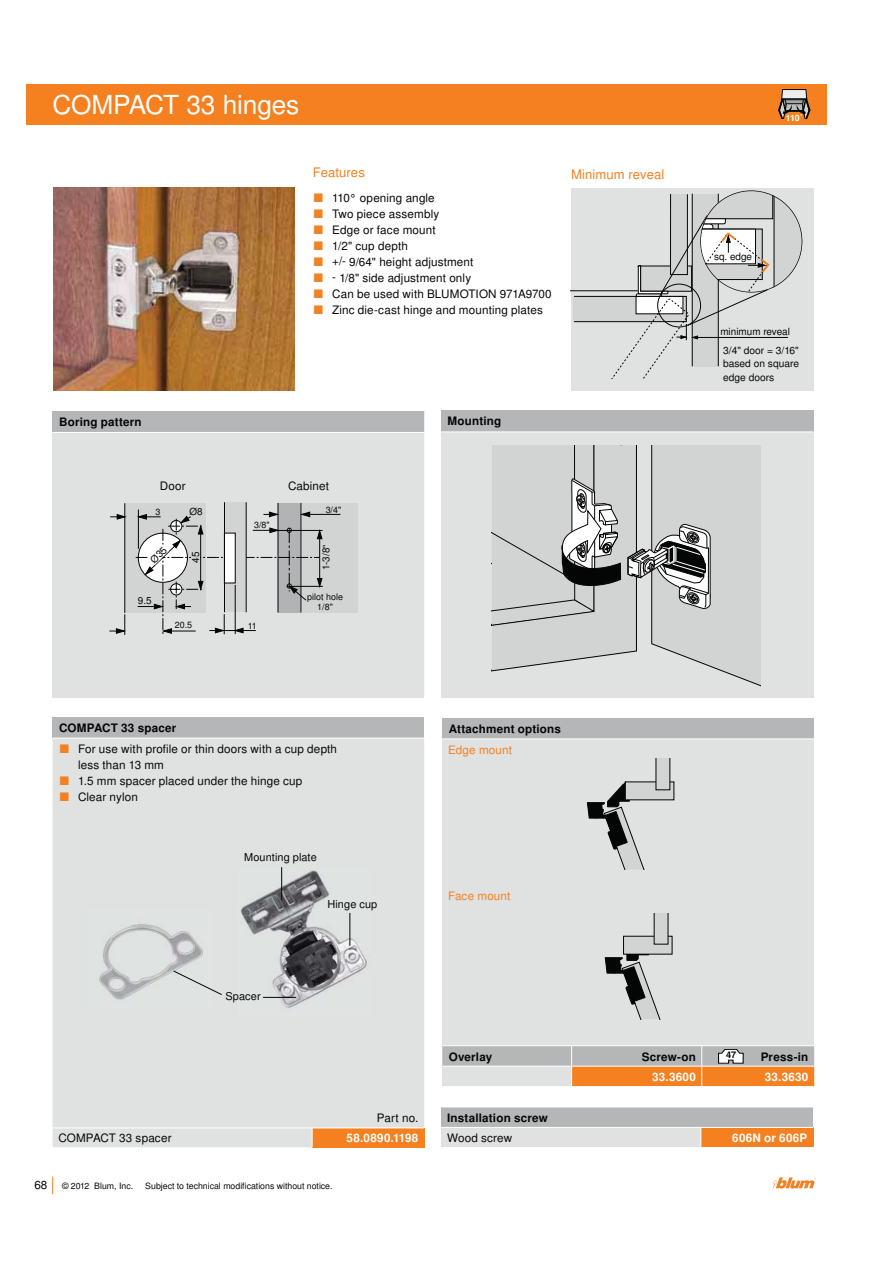
<style>
.page{position:relative;width:893px;height:1263px;background:#fff}
.page>*{position:absolute;margin:0;border:0;box-sizing:border-box;transform-origin:0 0}
.t1{font:26.25px "Nimbus Sans OT";letter-spacing:-.01em;color:#fff}
.t2{font:13.05px "Nimbus Sans OT";letter-spacing:.005em;color:#f48020}
.t3{font:11.7px/16px "Nimbus Sans OT";letter-spacing:.015em;color:#030806}
.t4{font:700 11.7px "Nimbus Sans OT";letter-spacing:.015em;color:#030806}
.t5{font:700 11.7px "Nimbus Sans OT";letter-spacing:.025em;color:#fff}
.t6{font:11.7px "Nimbus Sans OT";letter-spacing:.015em;color:#f48020}
.t7{font:10.95px "Nimbus Sans OT";letter-spacing:.01em;color:#030806}
.t8{font:10.2px/13px "Nimbus Sans OT";color:#030806;text-align:justify}
.t9{font:9.9px "Nimbus Sans OT";color:#030806}
.t10{font:9.9px "Nimbus Sans OT";color:#040505}
.t11{font:700 9.15px "Nimbus Sans OT";color:#030806}
.t12{font:8.85px/9.9px "Nimbus Sans OT";color:#030806;text-align:center}
.t13{font:8.7px "Nimbus Sans OT";color:#030806}
.t14{font:700 8.7px "Nimbus Sans OT";color:#fff}
.s1{color:#f48020}
.s2{font-size:8.85px}
</style>
<div class="page">
<svg style="left:773px;top:1177px;width:43px;height:12px"></svg>
<svg style="left:52px;top:1177px;width:1px;height:17px"></svg>
<div style="left:53px;top:718px;width:371px;height:20px;background:#b4b6b8"></div>
<div style="left:53px;top:739px;width:371px;height:408px;background:#e0e1e1"></div>
<div style="left:312px;top:1128px;width:112px;height:19px;background:#f48020"></div>
<svg style="left:312px;top:1129px;width:1px;height:18px"></svg>
<hr style="left:53px;top:1128px;width:371px;height:1px;background:#fff">
<img style="left:237px;top:866px;width:134px;height:151px">
<div style="left:27px;top:84px;width:800px;height:40px;background:#f48020"></div>
<div style="left:442px;top:718px;width:372px;height:21px;background:#b4b6b8"></div>
<div style="left:442px;top:739px;width:372px;height:307px;background:#e0e1e1"></div>
<hr style="left:442px;top:739px;width:130px;height:1px;background:#fff">
<hr style="left:572px;top:739px;width:242px;height:1px;background:#fff">
<hr style="left:442px;top:1045px;width:130px;height:1px;background:#fff">
<hr style="left:572px;top:1045px;width:242px;height:1px;background:#fff">
<div style="left:571px;top:188px;width:243px;height:203px;background:#e0e1e1"></div>
<div style="left:53px;top:411px;width:372px;height:21px;background:#b4b6b8"></div>
<div style="left:53px;top:432px;width:372px;height:266px;background:#e0e1e1"></div>
<hr style="left:53px;top:432px;width:372px;height:1px;background:#fff">
<svg style="left:424px;top:411px;width:1px;height:21px"></svg>
<hr style="left:424px;top:433px;width:1px;height:265px;background:#fff">
<div style="left:441px;top:411px;width:372px;height:21px;background:#b4b6b8"></div>
<div style="left:441px;top:432px;width:372px;height:266px;background:#e0e1e1"></div>
<hr style="left:441px;top:432px;width:372px;height:1px;background:#fff">
<svg style="left:442px;top:1046px;width:372px;height:41px;background:#d3b094"></svg>
<img style="left:53px;top:187px;width:241px;height:203px">
<div style="left:573px;top:296px;width:113px;height:26px;background:#d2d3d3"></div>
<div style="left:574px;top:296px;width:113px;height:26px;border:1px solid #040505"></div>
<hr style="left:570px;top:290px;width:68px;height:1px;background:#040505">
<hr style="left:693px;top:337px;width:95px;height:1px;background:#040505">
<svg style="left:774px;top:195px;width:28px;height:93px;fill:#d2d3d3"></svg>
<hr style="left:773px;top:190px;width:1px;height:103px;background:#040505">
<svg style="left:609px;top:190px;width:164px;height:189px"></svg>
<svg style="left:492px;top:445px;width:268px;height:241px"></svg>
<img style="left:87px;top:909px;width:126px;height:99px">
<hr style="left:281px;top:867px;width:1px;height:33px;background:#040505">
<hr style="left:349px;top:913px;width:1px;height:33px;background:#040505">
<hr style="left:263px;top:997px;width:33px;height:1px;background:#040505">
<svg style="left:670px;top:784px;width:2px;height:14px"></svg>
<svg style="left:587px;top:758px;width:83px;height:112px"></svg>
<div style="left:623px;top:936px;width:49px;height:18px;background:#d2d3d3"></div>
<div style="left:623px;top:936px;width:49px;height:18px;border:1px solid #040505"></div>
<svg style="left:654px;top:914px;width:14px;height:30px"></svg>
<svg style="left:605px;top:954px;width:68px;height:65px"></svg>
<svg style="left:778px;top:89px;width:32px;height:30px"></svg>
<div style="left:278px;top:503px;width:22px;height:110px;background:#b1b3b5"></div>
<div style="left:125px;top:503px;width:80px;height:110px;background:#d2d3d3"></div>
<svg style="left:110px;top:514px;width:16px;height:5px"></svg>
<hr style="left:124px;top:503px;width:1px;height:110px;background:#040505">
<hr style="left:138px;top:510px;width:1px;height:39px;background:#040505">
<div style="left:301px;top:503px;width:57px;height:109px;background:#d2d3d3"></div>
<hr style="left:277px;top:503px;width:1px;height:110px;background:#040505">
<hr style="left:300px;top:503px;width:1px;height:110px;background:#040505">
<hr style="left:302px;top:514px;width:38px;height:1px;background:#040505">
<svg style="left:109px;top:614px;width:17px;height:21px"></svg>
<hr style="left:273px;top:530px;width:50px;height:1px;background:#040505">
<hr style="left:287px;top:586px;width:36px;height:1px;background:#040505">
<div style="left:224px;top:502px;width:22px;height:110px;background:#d2d3d3"></div>
<hr style="left:246px;top:502px;width:1px;height:110px;background:#040505">
<hr style="left:224px;top:502px;width:1px;height:110px;background:#040505">
<div style="left:441px;top:1107px;width:372px;height:20px;background:#b4b6b8"></div>
<div style="left:441px;top:1127px;width:260px;height:20px;background:#e0e1e1"></div>
<div style="left:701px;top:1127px;width:112px;height:20px;background:#f48020"></div>
<hr style="left:441px;top:1127px;width:260px;height:1px;background:#fff">
<hr style="left:701px;top:1127px;width:112px;height:1px;background:#fff">
<svg style="left:700px;top:1128px;width:1px;height:19px"></svg>
<hr style="left:441px;top:1107px;width:260px;height:1px;background:#fff">
<hr style="left:701px;top:1107px;width:112px;height:1px;background:#fff">
<svg style="left:173px;top:970px;width:50px;height:26px"></svg>
<svg style="left:136px;top:512px;width:186px;height:123px"></svg>
<h1 class="t1" style="left:53px;top:94px;width:248px">COMPACT 33 hinges</h1>
<p class="t2" style="left:313px;top:168px;width:54px">Features</p>
<p class="t2" style="left:571px;top:169px;width:95px">Minimum reveal</p>
<p class="t3" style="left:313px;top:191px;width:124px"><span class="s1">■</span> 110° opening angle</p>
<p class="t3" style="left:313px;top:207px;width:128px"><span class="s1">■</span> Two piece assembly</p>
<p class="t3" style="left:313px;top:223px;width:125px"><span class="s1">■</span> Edge or face mount</p>
<p class="t3" style="left:313px;top:239px;width:97px"><span class="s1">■</span> 1/2" cup depth</p>
<p class="t3" style="left:313px;top:255px;width:162px"><span class="s1">■</span> +/- 9/64" height adjustment</p>
<p class="t3" style="left:313px;top:271px;width:160px"><span class="s1">■</span> - 1/8" side adjustment only</p>
<p class="t3" style="left:313px;top:287px;width:241px"><span class="s1">■</span> Can be used with BLUMOTION 971A9700</p>
<p class="t3" style="left:313px;top:303px;width:232px"><span class="s1">■</span> Zinc die-cast hinge and mounting plates</p>
<p class="t4" style="left:59px;top:417px;width:84px">Boring pattern</p>
<p class="t4" style="left:448px;top:416px;width:55px">Mounting</p>
<p class="t3" style="left:160px;top:478px;width:27px">Door</p>
<p class="t3" style="left:288px;top:478px;width:43px">Cabinet</p>
<p class="t12" style="left:155px;top:507px;width:6px">3</p>
<p class="t9" style="left:138px;top:597px;width:15px">9.5</p>
<p class="t9" style="left:189px;top:508px;width:15px">Ø8</p>
<p class="t12" style="left:254px;top:521px;width:17px">3/8"</p>
<p class="t12" style="left:326px;top:505px;width:17px">3/4"</p>
<p class="t9" style="left:192px;top:563px;width:13px;rotate:-90deg">45</p>
<p class="t9" style="left:322px;top:570px;width:27px;rotate:-90deg">1-3/8<span class="s2">"</span></p>
<p class="t12" style="left:175px;top:621px;width:19px">20.5</p>
<p class="t12" style="left:248px;top:621px;width:10px">11</p>
<p class="t12" style="left:307px;top:592px;width:37px">pilot hole<br>1/8"</p>
<p class="t4" style="left:59px;top:723px;width:119px">COMPACT 33 spacer</p>
<p class="t3" style="left:78px;top:741px;width:261px;text-indent:-20px"><span class="s1">■</span> For use with profile or thin doors with a cup depth less than 13 mm</p>
<p class="t3" style="left:58px;top:774px;width:246px"><span class="s1">■</span> 1.5 mm spacer placed under the hinge cup</p>
<p class="t3" style="left:58px;top:790px;width:81px"><span class="s1">■</span> Clear nylon</p>
<p class="t7" style="left:244px;top:853px;width:74px">Mounting plate</p>
<p class="t7" style="left:327px;top:900px;width:51px">Hinge cup</p>
<p class="t7" style="left:225px;top:992px;width:37px">Spacer</p>
<p class="t4" style="left:449px;top:724px;width:114px">Attachment options</p>
<p class="t6" style="left:448px;top:745px;width:65px">Edge mount</p>
<p class="t6" style="left:448px;top:891px;width:64px">Face mount</p>
<p class="t14" style="left:786px;top:115px;width:18px">110˚</p>
<p class="t9" style="left:714px;top:253px;width:40px">sq. edge</p>
<p class="t10" style="left:720px;top:327px;width:71px">minimum reveal</p>
<p class="t8" style="left:723px;top:345px;width:77px">3/4" door = 3/16" based on square edge doors</p>
<p class="t3" style="left:377px;top:1110px;width:43px">Part no.</p>
<p class="t3" style="left:58px;top:1131px;width:115px">COMPACT 33 spacer</p>
<p class="t5" style="left:347px;top:1133px;width:73px">58.0890.1198</p>
<p class="t3" style="left:34px;top:1177px;width:14px">68</p>
<p class="t13" style="left:62px;top:1182px;width:73px">© 2012 Blum, Inc.</p>
<p class="t13" style="left:145px;top:1182px;width:189px">Subject to technical modifications without notice.</p>
<p class="t11" style="left:726px;top:1051px;width:12px">47</p>
<p class="t4" style="left:449px;top:1052px;width:45px">Overlay</p>
<p class="t4" style="left:642px;top:1052px;width:56px">Screw-on</p>
<p class="t4" style="left:761px;top:1052px;width:49px">Press-in</p>
<p class="t5" style="left:652px;top:1072px;width:45px">33.3600</p>
<p class="t5" style="left:765px;top:1072px;width:45px">33.3630</p>
<p class="t4" style="left:447px;top:1113px;width:102px">Installation screw</p>
<p class="t3" style="left:447px;top:1131px;width:67px">Wood screw</p>
<p class="t5" style="left:732px;top:1133px;width:77px">606N or 606P</p>
</div>
